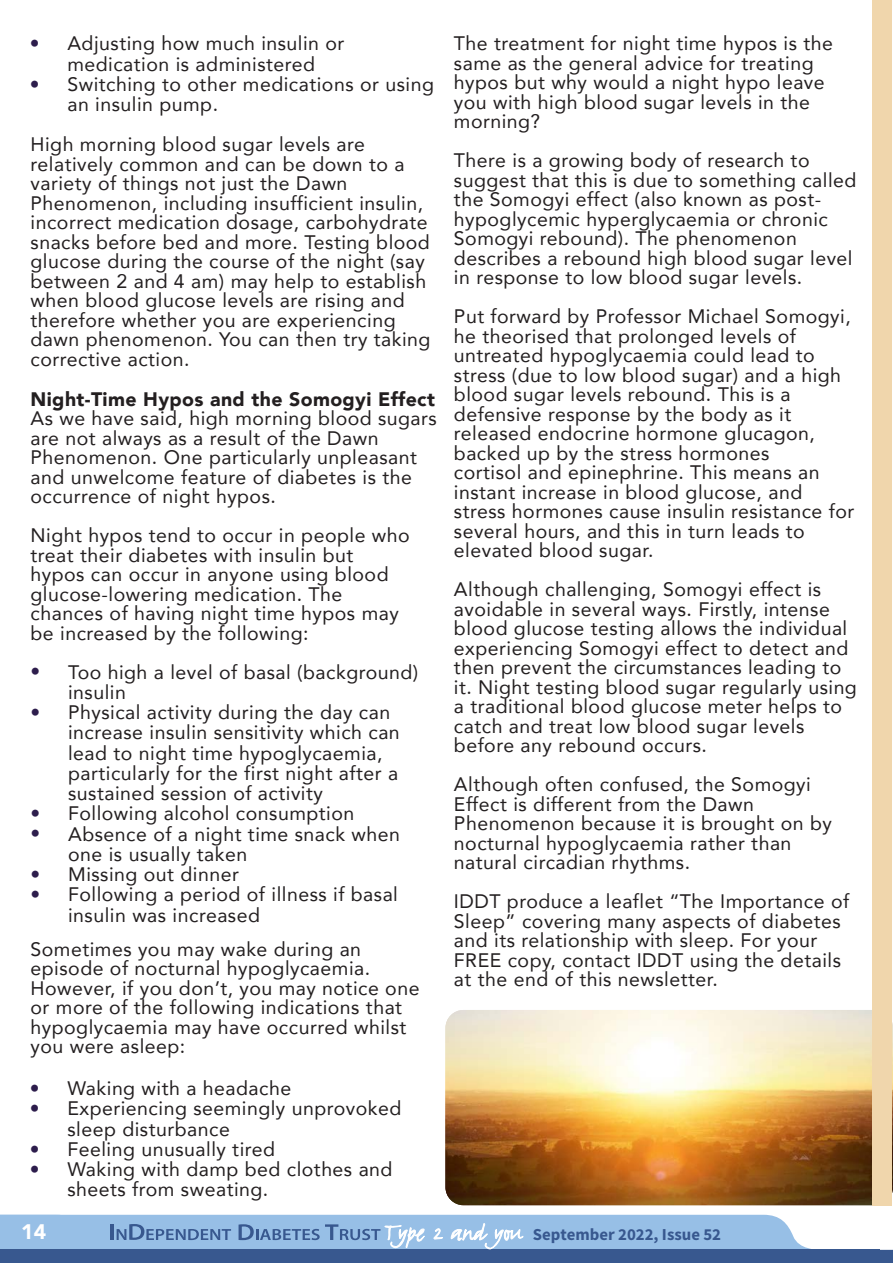
<style>
.page{position:relative;width:893px;height:1263px;background:#fff}
.page>*{position:absolute;margin:0;border:0;box-sizing:border-box;transform-origin:0 0}
.t1{font:900 21px "Avenir";color:#fff}
.t2{font:19.5px/19.5px "Avenir";letter-spacing:.025em;color:#231f20}
.t3{font:900 19.5px "Avenir";letter-spacing:.02em;color:#231f20}
.t4{font:19.5px "Avenir";color:#2d1d4c}
.t5{font:700 16.8px "Source Sans Pro";color:#38588f}
</style>
<div class="page">
<svg style="left:879px;top:1250px;width:14px;height:13px"></svg>
<div style="left:0;top:1249px;width:879px;height:14px;background:#38588f"></div>
<svg style="left:0;top:1215px;width:811px;height:35px;background:#95bae0"></svg>
<img style="left:445px;top:1010px;width:448px;height:195px">
<div style="left:872px;top:0;width:20px;height:1205px;background:#f0d6ac"></div>
<p class="t4" style="left:30px;top:28px;width:11px">•</p>
<p class="t4" style="left:30px;top:68px;width:11px">•</p>
<p class="t2" style="left:67px;top:33px;width:279px">Adjusting how much insulin or</p>
<p class="t2" style="left:67px;top:53px;width:249px">medication is administered</p>
<p class="t2" style="left:67px;top:73px;width:368px;line-height:20.2px">Switching to other medications or using an insulin pump.</p>
<p class="t2" style="left:31px;top:134px;width:336px">High morning blood sugar levels are</p>
<p class="t2" style="left:31px;top:154px;width:376px">relatively common and can be down to a variety of things not just the Dawn</p>
<p class="t2" style="left:31px;top:193px;width:401px">Phenomenon, including insufficient insulin, incorrect medication dosage, carbohydrate snacks before bed and more. Testing blood glucose during the course of the night (say between 2 and 4 am) may help to establish when blood glucose levels are rising and therefore whether you are experiencing dawn phenomenon. You can then try taking corrective action.</p>
<p class="t3" style="left:31px;top:382px;width:406px">Night-Time Hypos and the Somogyi Effect</p>
<p class="t2" style="left:31px;top:408px;width:408px">As we have said, high morning blood sugars are not always as a result of the Dawn</p>
<p class="t2" style="left:31px;top:447px;width:388px">Phenomenon. One particularly unpleasant and unwelcome feature of diabetes is the</p>
<p class="t2" style="left:31px;top:486px;width:247px">occurrence of night hypos.</p>
<p class="t2" style="left:31px;top:525px;width:381px">Night hypos tend to occur in people who treat their diabetes with insulin but</p>
<p class="t2" style="left:31px;top:564px;width:359px">hypos can occur in anyone using blood</p>
<p class="t2" style="left:31px;top:583px;width:313px">glucose-lowering medication. The</p>
<p class="t2" style="left:31px;top:603px;width:370px">chances of having night time hypos may</p>
<p class="t2" style="left:31px;top:622px;width:279px">be increased by the following:</p>
<p class="t2" style="left:68px;top:661px;width:352px;line-height:20.2px">Too high a level of basal (background) insulin</p>
<p class="t2" style="left:68px;top:702px;width:324px">Physical activity during the day can</p>
<p class="t2" style="left:68px;top:722px;width:333px;line-height:20.2px">increase insulin sensitivity which can lead to night time hypoglycaemia,</p>
<p class="t2" style="left:68px;top:762px;width:332px;line-height:20.2px">particularly for the first night after a sustained session of activity</p>
<p class="t2" style="left:68px;top:803px;width:288px">Following alcohol consumption</p>
<p class="t2" style="left:68px;top:823px;width:333px;line-height:20.2px">Absence of a night time snack when one is usually taken</p>
<p class="t2" style="left:68px;top:864px;width:172px">Missing out dinner</p>
<p class="t2" style="left:68px;top:884px;width:331px">Following a period of illness if basal</p>
<p class="t2" style="left:68px;top:904px;width:193px">insulin was increased</p>
<p class="t4" style="left:31px;top:656px;width:11px">•</p>
<p class="t4" style="left:31px;top:696px;width:11px">•</p>
<p class="t4" style="left:31px;top:798px;width:11px">•</p>
<p class="t4" style="left:31px;top:818px;width:11px">•</p>
<p class="t4" style="left:31px;top:858px;width:11px">•</p>
<p class="t4" style="left:31px;top:879px;width:11px">•</p>
<p class="t2" style="left:31px;top:939px;width:332px">Sometimes you may wake during an</p>
<p class="t2" style="left:31px;top:958px;width:341px">episode of nocturnal hypoglycaemia.</p>
<p class="t2" style="left:31px;top:978px;width:390px">However, if you don’t, you may notice one or more of the following indications that</p>
<p class="t2" style="left:31px;top:1017px;width:377px">hypoglycaemia may have occurred whilst you were asleep:</p>
<p class="t2" style="left:67px;top:1078px;width:225px">Waking with a headache</p>
<p class="t2" style="left:67px;top:1098px;width:335px;line-height:20.2px">Experiencing seemingly unprovoked sleep disturbance</p>
<p class="t2" style="left:67px;top:1139px;width:209px">Feeling unusually tired</p>
<p class="t2" style="left:67px;top:1159px;width:327px;line-height:20.2px">Waking with damp bed clothes and sheets from sweating.</p>
<p class="t4" style="left:30px;top:1073px;width:11px">•</p>
<p class="t4" style="left:30px;top:1093px;width:11px">•</p>
<p class="t4" style="left:30px;top:1133px;width:11px">•</p>
<p class="t4" style="left:30px;top:1154px;width:11px">•</p>
<p class="t2" style="left:454px;top:33px;width:381px">The treatment for night time hypos is the same as the general advice for treating</p>
<p class="t2" style="left:454px;top:72px;width:372px">hypos but why would a night hypo leave you with high blood sugar levels in the morning?</p>
<p class="t2" style="left:454px;top:150px;width:357px">There is a growing body of research to</p>
<p class="t2" style="left:454px;top:170px;width:404px">suggest that this is due to something called the Somogyi effect (also known as post-</p>
<p class="t2" style="left:454px;top:209px;width:375px">hypoglycemic hyperglycaemia or chronic<br>Somogyi rebound). The phenomenon</p>
<p class="t2" style="left:454px;top:248px;width:400px">describes a rebound high blood sugar level in response to low blood sugar levels.</p>
<p class="t2" style="left:454px;top:306px;width:398px">Put forward by Professor Michael Somogyi, he theorised that prolonged levels of</p>
<p class="t2" style="left:454px;top:345px;width:389px">untreated hypoglycaemia could lead to stress (due to low blood sugar) and a high blood sugar levels rebound. This is a</p>
<p class="t2" style="left:454px;top:404px;width:339px">defensive response by the body as it</p>
<p class="t2" style="left:454px;top:423px;width:363px">released endocrine hormone glucagon, backed up by the stress hormones</p>
<p class="t2" style="left:454px;top:462px;width:367px">cortisol and epinephrine. This means an</p>
<p class="t2" style="left:454px;top:482px;width:350px">instant increase in blood glucose, and</p>
<p class="t2" style="left:454px;top:501px;width:402px">stress hormones cause insulin resistance for</p>
<p class="t2" style="left:454px;top:521px;width:352px">several hours, and this in turn leads to</p>
<p class="t2" style="left:454px;top:540px;width:201px">elevated blood sugar.</p>
<p class="t2" style="left:454px;top:579px;width:404px">Although challenging, Somogyi effect is avoidable in several ways. Firstly, intense blood glucose testing allows the individual experiencing Somogyi effect to detect and then prevent the circumstances leading to it. Night testing blood sugar regularly using a traditional blood glucose meter helps to catch and treat low blood sugar levels</p>
<p class="t2" style="left:454px;top:735px;width:254px">before any rebound occurs.</p>
<p class="t2" style="left:454px;top:774px;width:358px">Although often confused, the Somogyi</p>
<p class="t2" style="left:454px;top:794px;width:302px">Effect is different from the Dawn</p>
<p class="t2" style="left:454px;top:813px;width:379px">Phenomenon because it is brought on by nocturnal hypoglycaemia rather than</p>
<p class="t2" style="left:454px;top:852px;width:238px">natural circadian rhythms.</p>
<p class="t2" style="left:454px;top:891px;width:397px">IDDT produce a leaflet “The Importance of Sleep” covering many aspects of diabetes and its relationship with sleep. For your FREE copy, contact IDDT using the details at the end of this newsletter.</p>
<p class="t1" style="left:21px;top:1214px;width:26px">14</p>
<p class="t5" style="left:533px;top:1223px;width:190px">September 2022, Issue 52</p>
</div>
